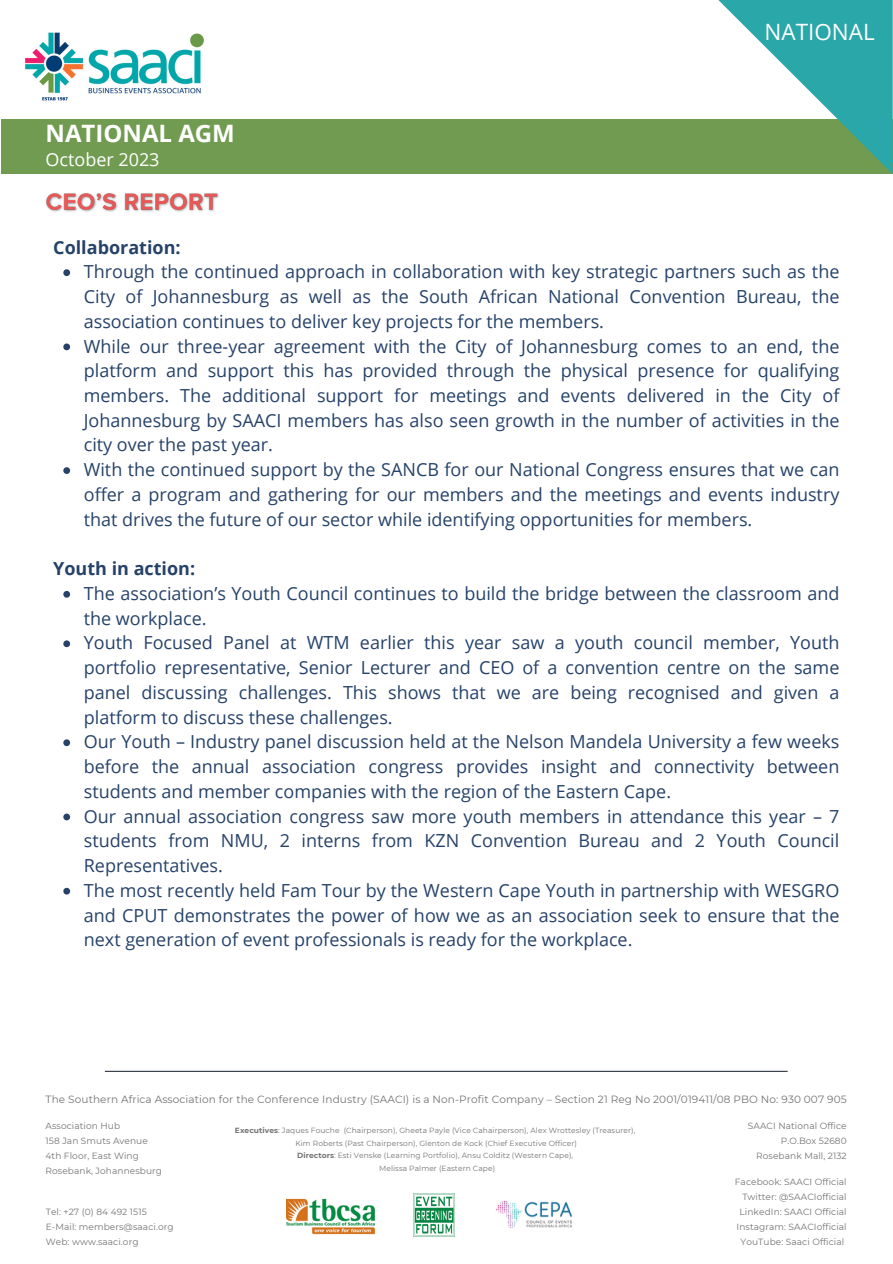
<style>
.page{position:relative;width:893px;height:1264px;background:#fff}
.page>*{position:absolute;margin:0;border:0;box-sizing:border-box;transform-origin:0 0}
.t1{font:700 24px "Open Sans";color:#fff}
.t2{font:22.5px "Open Sans";color:#fdfefe}
.t3{font:18px/24.8px "Open Sans";color:#264269;text-align:justify}
.t4{font:700 18px "Open Sans";color:#264269}
.t5{font:18px "Open Sans";color:#fff}
.t6{font:10.5px "Montserrat";letter-spacing:.01em;color:#737373}
.t7{font:9px "Montserrat";letter-spacing:.01em;color:#737373}
.t8{font:7.5px "Montserrat";letter-spacing:.01em;color:#737373}
.s1{font-weight:700}
</style>
<div class="page">
<img style="left:25px;top:32px;width:179px;height:69px">
<div style="left:1px;top:119px;width:891px;height:55px;background:#709b50"></div>
<svg style="left:718px;top:0;width:174px;height:173px"></svg>
<img style="left:46px;top:193px;width:173px;height:19px">
<svg style="left:63px;top:269px;width:7px;height:7px"></svg>
<svg style="left:63px;top:343px;width:7px;height:7px"></svg>
<svg style="left:63px;top:467px;width:7px;height:7px"></svg>
<svg style="left:63px;top:591px;width:7px;height:6px"></svg>
<svg style="left:63px;top:640px;width:7px;height:7px"></svg>
<svg style="left:63px;top:739px;width:7px;height:7px"></svg>
<svg style="left:63px;top:813px;width:7px;height:7px"></svg>
<svg style="left:63px;top:887px;width:7px;height:7px"></svg>
<hr style="left:105px;top:1070px;width:682px;height:1px;background:#303642">
<img style="left:286px;top:1198px;width:88px;height:37px">
<img style="left:413px;top:1193px;width:42px;height:43px">
<img style="left:496px;top:1200px;width:77px;height:29px">
<p class="t1" style="left:46px;top:116px;width:191px">NATIONAL AGM</p>
<p class="t5" style="left:46px;top:147px;width:115px">October 2023</p>
<p class="t4" style="left:53px;top:234px;width:129px">Collaboration:</p>
<p class="t2" style="left:764px;top:16px;width:112px">NATIONAL</p>
<p class="t3" style="left:84px;top:259px;width:757px">Through the continued approach in collaboration with key strategic partners such as the City of Johannesburg as well as the South African National Convention Bureau, the association continues to deliver key projects for the members.</p>
<p class="t3" style="left:84px;top:333px;width:757px">While our three-year agreement with the City of Johannesburg comes to an end, the platform and support this has provided through the physical presence for qualifying members. The additional support for meetings and events delivered in the City of Johannesburg by SAACI members has also seen growth in the number of activities in the city over the past year.</p>
<p class="t3" style="left:84px;top:457px;width:757px">With the continued support by the SANCB for our National Congress ensures that we can offer a program and gathering for our members and the meetings and events industry that drives the future of our sector while identifying opportunities for members.</p>
<p class="t4" style="left:53px;top:556px;width:143px">Youth in action:</p>
<p class="t3" style="left:84px;top:580px;width:757px">The association’s Youth Council continues to build the bridge between the classroom and the workplace.</p>
<p class="t3" style="left:84px;top:630px;width:757px">Youth Focused Panel at WTM earlier this year saw a youth council member, Youth portfolio representative, Senior Lecturer and CEO of a convention centre on the same panel discussing challenges. This shows that we are being recognised and given a platform to discuss these challenges.</p>
<p class="t3" style="left:84px;top:729px;width:757px">Our Youth – Industry panel discussion held at the Nelson Mandela University a few weeks before the annual association congress provides insight and connectivity between students and member companies with the region of the Eastern Cape.</p>
<p class="t3" style="left:84px;top:803px;width:757px">Our annual association congress saw more youth members in attendance this year – 7 students from NMU, 2 interns from KZN Convention Bureau and 2 Youth Council Representatives.</p>
<p class="t3" style="left:84px;top:877px;width:757px">The most recently held Fam Tour by the Western Cape Youth in partnership with WESGRO and CPUT demonstrates the power of how we as an association seek to ensure that the next generation of event professionals is ready for the workplace.</p>
<p class="t6" style="left:46px;top:1092px;width:802px">The Southern Africa Association for the Conference Industry (SAACI) is a Non-Profit Company – Section 21 Reg No 2001/019411/08 PBO No: 930 007 905</p>
<p class="t7" style="left:46px;top:1120px;width:76px">Association Hub</p>
<p class="t7" style="left:46px;top:1135px;width:104px">158 Jan Smuts Avenue</p>
<p class="t7" style="left:46px;top:1150px;width:95px">4th Floor, East Wing</p>
<p class="t7" style="left:46px;top:1165px;width:118px">Rosebank, Johannesburg</p>
<p class="t7" style="left:46px;top:1205px;width:103px">Tel: +27 (0) 84 492 1515</p>
<p class="t7" style="left:46px;top:1220px;width:129px">E-Mail: members@saaci.org</p>
<p class="t7" style="left:46px;top:1235px;width:94px">Web: www.saaci.org</p>
<p class="t7" style="left:747px;top:1120px;width:100px">SAACI National Office</p>
<p class="t7" style="left:780px;top:1135px;width:67px">P.O.Box 52680</p>
<p class="t7" style="left:756px;top:1150px;width:92px">Rosebank Mall, 2132</p>
<p class="t7" style="left:734px;top:1175px;width:113px">Facebook: SAACI Official</p>
<p class="t7" style="left:742px;top:1190px;width:106px">Twitter: @SAACIofficial</p>
<p class="t7" style="left:739px;top:1205px;width:109px">LinkedIn: SAACI Official</p>
<p class="t7" style="left:736px;top:1220px;width:112px">Instagram: SAACIofficial</p>
<p class="t7" style="left:740px;top:1235px;width:105px">YouTube: Saaci Official</p>
<p class="t8" style="left:235px;top:1125px;width:402px"><span class="s1">Executives</span>: Jaques Fouche (Chairperson), Gheeta Payle (Vice Cahairperson), Alex Wrottesley (Treasurer),</p>
<p class="t8" style="left:295px;top:1138px;width:283px">Kim Roberts (Past Chairperson), Glenton de Kock (Chief Executive Officer)</p>
<p class="t8" style="left:297px;top:1150px;width:277px"><span class="s1">Directors</span>: Esti Venske (Learning Portfolio), Ansu Colditz (Western Cape),</p>
<p class="t8" style="left:379px;top:1163px;width:117px">Melissa Palmer (Eastern Cape)</p>
</div>
